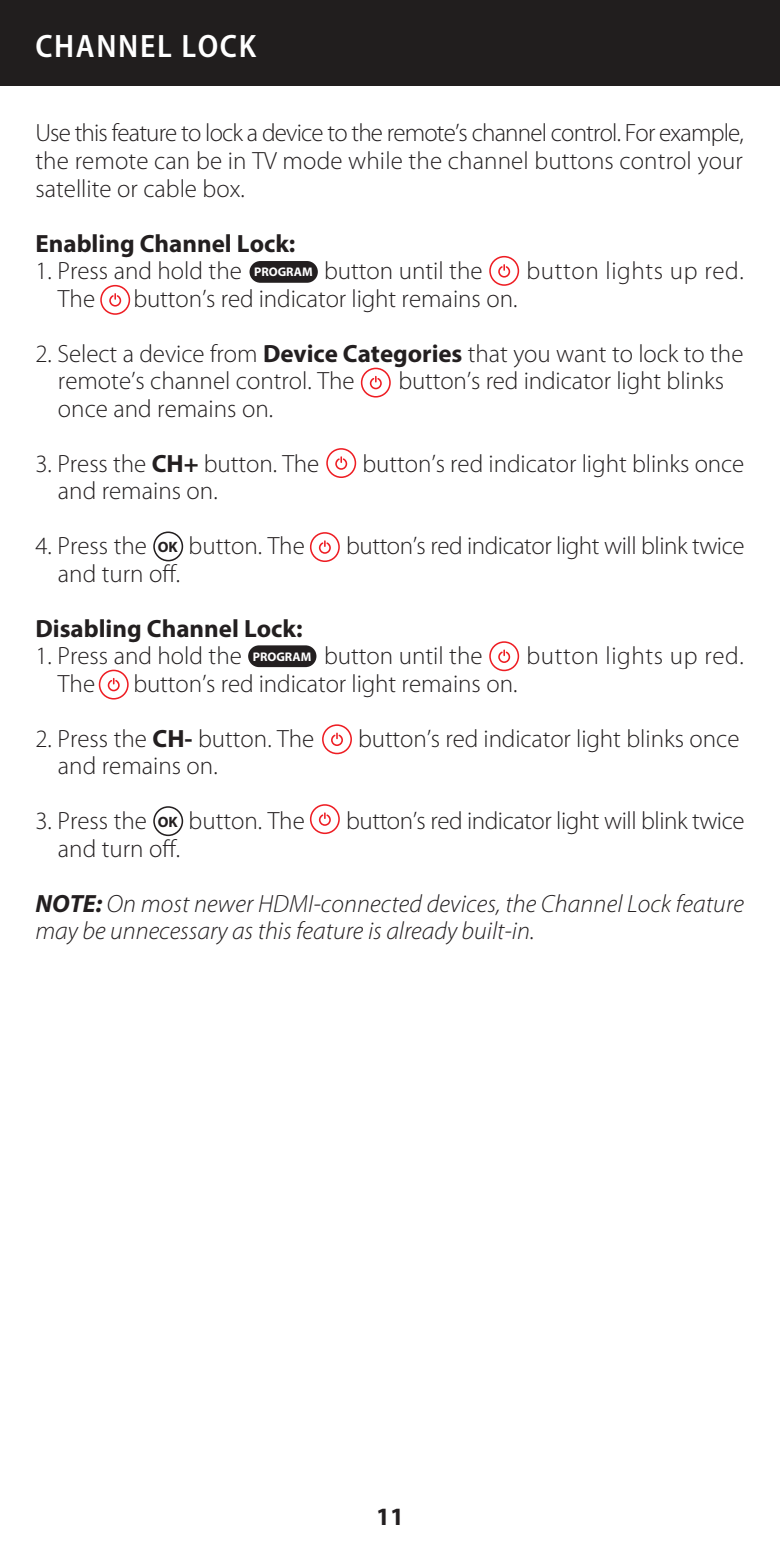
<style>
.page{position:relative;width:780px;height:1560px;background:#fff}
.page>*{position:absolute;margin:0;border:0;box-sizing:border-box;transform-origin:0 0}
.t1{font:600 semi-condensed 32.5px "Myriad Pro";letter-spacing:.05em;color:#fff}
.t2{font:300 25px/27.5px "Myriad Pro";color:#231f20;text-align:justify}
.t3{font:italic 300 25px/27.5px "Myriad Pro";letter-spacing:.005em;color:#231f20}
.t4{font:300 25px "Myriad Pro";letter-spacing:-.02em;color:#231f20}
.t5{font:700 25px "Myriad Pro";color:#231f20}
.t6{font:300 25px "Myriad Pro";letter-spacing:.025em;color:#231f20}
.t7{font:700 12.5px "Myriad Pro";color:#fff}
.s1{font-weight:700}
.s2{font-weight:700;font-size:15px}
</style>
<div class="page">
<div style="left:0;top:0;width:780px;height:85px;background:#211e1e"></div>
<svg style="left:309px;top:275px;width:82px;height:287px"></svg>
<svg style="left:309px;top:647px;width:43px;height:187px"></svg>
<svg style="left:153px;top:531px;width:31px;height:31px"></svg>
<svg style="left:153px;top:806px;width:31px;height:30px"></svg>
<svg style="left:489px;top:255px;width:31px;height:31px"></svg>
<svg style="left:100px;top:284px;width:31px;height:31px"></svg>
<div style="left:249px;top:261px;width:69px;height:22px;background:#231f20;border-radius:11px"></div>
<svg style="left:489px;top:641px;width:31px;height:31px"></svg>
<svg style="left:98px;top:669px;width:31px;height:31px"></svg>
<div style="left:248px;top:645px;width:68px;height:22px;background:#231f20;border-radius:11px"></div>
<h1 class="t1" style="left:35px;top:29px;width:222px">CHANNEL LOCK</h1>
<p class="t2" style="left:35px;top:120px;width:709px">Use this feature to lock a device to the remote’s channel control. For example, the remote can be in TV mode while the channel buttons control your satellite or cable box.</p>
<p class="t5" style="left:35px;top:227px;width:261px">Enabling Channel Lock:</p>
<p class="t2" style="left:35px;top:257px;width:208px">1. Press and hold the</p>
<p class="t2" style="left:324px;top:257px;width:160px">button until the</p>
<p class="t6" style="left:526px;top:257px;width:219px">button lights up red.</p>
<p class="t2" style="left:58px;top:285px;width:39px">The</p>
<p class="t2" style="left:133px;top:285px;width:385px">button’s red indicator light remains on.</p>
<p class="t2" style="left:58px;top:340px;width:687px;text-indent:-22px">2. Select a device from <span class="s1">Device Categories</span> that you want to lock to the remote’s channel control. The</p>
<p class="t7" style="left:254px;top:264px;width:60px">PROGRAM</p>
<p class="t2" style="left:398px;top:367px;width:327px">button’s red indicator light blinks</p>
<p class="t2" style="left:58px;top:395px;width:217px">once and remains on.</p>
<p class="t2" style="left:35px;top:450px;width:285px">3. Press the <span class="s1">CH+</span> button. The</p>
<p class="t2" style="left:362px;top:450px;width:383px">button’s red indicator light blinks once</p>
<p class="t2" style="left:58px;top:477px;width:161px">and remains on.</p>
<p class="t2" style="left:35px;top:532px;width:271px">4. Press the <span class="s2">OK</span> button. The</p>
<p class="t4" style="left:346px;top:532px;width:399px">button’s red indicator light will blink twice</p>
<p class="t2" style="left:58px;top:560px;width:124px">and turn off.</p>
<p class="t5" style="left:35px;top:612px;width:268px">Disabling Channel Lock:</p>
<p class="t2" style="left:35px;top:642px;width:208px">1. Press and hold the</p>
<p class="t2" style="left:324px;top:642px;width:160px">button until the</p>
<p class="t6" style="left:526px;top:642px;width:219px">button lights up red.</p>
<p class="t2" style="left:58px;top:670px;width:39px">The</p>
<p class="t2" style="left:133px;top:670px;width:385px">button’s red indicator light remains on.</p>
<p class="t2" style="left:35px;top:725px;width:280px">2. Press the <span class="s1">CH-</span> button. The</p>
<p class="t2" style="left:358px;top:725px;width:383px">button’s red indicator light blinks once</p>
<p class="t2" style="left:58px;top:752px;width:161px">and remains on.</p>
<p class="t2" style="left:35px;top:807px;width:271px">3. Press the <span class="s2">OK</span> button. The</p>
<p class="t4" style="left:346px;top:807px;width:399px">button’s red indicator light will blink twice</p>
<p class="t2" style="left:58px;top:835px;width:124px">and turn off.</p>
<p class="t3" style="left:35px;top:890px;width:710px"><span class="s1">NOTE:</span> On most newer HDMI-connected devices, the Channel Lock feature may be unnecessary as this feature is already built-in.</p>
<p class="t7" style="left:253px;top:648px;width:60px">PROGRAM</p>
<p class="t5" style="left:376px;top:1499px;width:29px">11</p>
</div>
